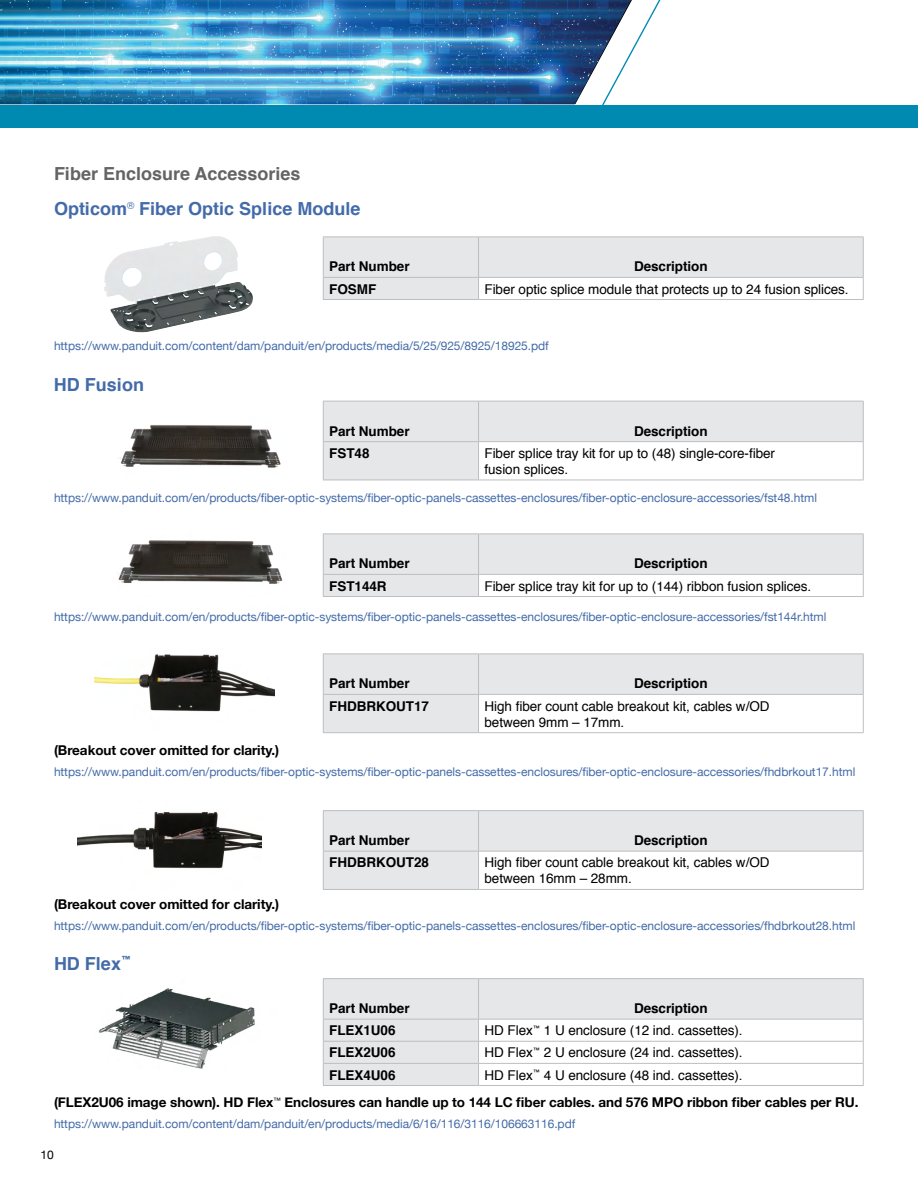
<style>
.page{position:relative;width:918px;height:1188px;background:#fff}
.page>*{position:absolute;margin:0;border:0;box-sizing:border-box;transform-origin:0 0}
.t1{font:700 18px/35.2px "Helvetica";color:#436ba9}
.t2{font:13.5px/16.2px "Helvetica";letter-spacing:-.005em;color:#000}
.t3{font:700 13.5px "Helvetica";letter-spacing:-.005em;color:#000}
.t4{font:700 13.5px "Helvetica Neue";letter-spacing:-.005em;color:#000}
.t5{font:12px "Helvetica Neue";letter-spacing:-.005em;color:#436ba9}
.t6{font:12px "Helvetica Neue";color:#000}
.s1{color:#636466}
</style>
<div class="page">
<svg style="left:573px;top:0;width:88px;height:105px"></svg>
<div style="left:0;top:105px;width:918px;height:22px;background:#008ab1"></div>
<svg style="left:323px;top:237px;width:541px;height:62px"></svg>
<hr style="left:323px;top:299px;width:156px;height:1px;background:#bcbec0">
<hr style="left:479px;top:299px;width:385px;height:1px;background:#bcbec0">
<svg style="left:324px;top:402px;width:539px;height:78px"></svg>
<hr style="left:323px;top:401px;width:156px;height:1px;background:#bcbec0">
<hr style="left:323px;top:401px;width:1px;height:40px;background:#bcbec0">
<hr style="left:479px;top:401px;width:385px;height:1px;background:#bcbec0">
<hr style="left:478px;top:401px;width:1px;height:40px;background:#bcbec0">
<hr style="left:863px;top:401px;width:1px;height:40px;background:#bcbec0">
<hr style="left:323px;top:441px;width:156px;height:1px;background:#bcbec0">
<hr style="left:323px;top:442px;width:1px;height:38px;background:#bcbec0">
<hr style="left:479px;top:441px;width:385px;height:1px;background:#bcbec0">
<hr style="left:478px;top:442px;width:1px;height:38px;background:#bcbec0">
<hr style="left:863px;top:442px;width:1px;height:38px;background:#bcbec0">
<hr style="left:323px;top:480px;width:156px;height:1px;background:#bcbec0">
<hr style="left:479px;top:480px;width:385px;height:1px;background:#bcbec0">
<svg style="left:324px;top:655px;width:539px;height:77px"></svg>
<hr style="left:323px;top:654px;width:156px;height:1px;background:#bcbec0">
<hr style="left:323px;top:654px;width:1px;height:40px;background:#bcbec0">
<hr style="left:479px;top:654px;width:385px;height:1px;background:#bcbec0">
<hr style="left:478px;top:654px;width:1px;height:40px;background:#bcbec0">
<hr style="left:863px;top:654px;width:1px;height:40px;background:#bcbec0">
<hr style="left:323px;top:694px;width:156px;height:1px;background:#bcbec0">
<hr style="left:323px;top:695px;width:1px;height:37px;background:#bcbec0">
<hr style="left:479px;top:694px;width:385px;height:1px;background:#bcbec0">
<hr style="left:478px;top:695px;width:1px;height:37px;background:#bcbec0">
<hr style="left:863px;top:695px;width:1px;height:37px;background:#bcbec0">
<hr style="left:323px;top:732px;width:156px;height:1px;background:#bcbec0">
<hr style="left:479px;top:732px;width:385px;height:1px;background:#bcbec0">
<svg style="left:323px;top:534px;width:541px;height:62px"></svg>
<hr style="left:323px;top:596px;width:156px;height:1px;background:#bcbec0">
<hr style="left:479px;top:596px;width:385px;height:1px;background:#bcbec0">
<svg style="left:324px;top:811px;width:539px;height:78px"></svg>
<hr style="left:323px;top:810px;width:156px;height:1px;background:#bcbec0">
<hr style="left:323px;top:811px;width:1px;height:40px;background:#bcbec0">
<hr style="left:479px;top:810px;width:385px;height:1px;background:#bcbec0">
<hr style="left:478px;top:811px;width:1px;height:40px;background:#bcbec0">
<hr style="left:863px;top:811px;width:1px;height:40px;background:#bcbec0">
<hr style="left:323px;top:851px;width:156px;height:1px;background:#bcbec0">
<hr style="left:323px;top:851px;width:1px;height:38px;background:#bcbec0">
<hr style="left:479px;top:851px;width:385px;height:1px;background:#bcbec0">
<hr style="left:478px;top:851px;width:1px;height:38px;background:#bcbec0">
<hr style="left:863px;top:851px;width:1px;height:38px;background:#bcbec0">
<hr style="left:323px;top:889px;width:156px;height:1px;background:#bcbec0">
<hr style="left:479px;top:889px;width:385px;height:1px;background:#bcbec0">
<img style="left:104px;top:236px;width:149px;height:96px">
<img style="left:119px;top:425px;width:162px;height:43px">
<img style="left:95px;top:654px;width:180px;height:58px">
<img style="left:117px;top:540px;width:166px;height:44px">
<img style="left:78px;top:811px;width:183px;height:58px">
<img style="left:0;top:0;width:631px;height:104px">
<svg style="left:324px;top:979px;width:539px;height:106px;fill:#e6e7e8"></svg>
<hr style="left:323px;top:978px;width:156px;height:1px;background:#bcbec0">
<hr style="left:323px;top:979px;width:1px;height:40px;background:#bcbec0">
<hr style="left:479px;top:978px;width:385px;height:1px;background:#bcbec0">
<hr style="left:478px;top:979px;width:1px;height:40px;background:#bcbec0">
<hr style="left:863px;top:979px;width:1px;height:40px;background:#bcbec0">
<hr style="left:323px;top:1019px;width:156px;height:1px;background:#bcbec0">
<hr style="left:479px;top:1019px;width:385px;height:1px;background:#bcbec0">
<hr style="left:323px;top:1041px;width:156px;height:1px;background:#bcbec0">
<hr style="left:479px;top:1041px;width:385px;height:1px;background:#bcbec0">
<hr style="left:323px;top:1063px;width:156px;height:1px;background:#bcbec0">
<svg style="left:323px;top:1020px;width:1px;height:65px"></svg>
<hr style="left:479px;top:1063px;width:385px;height:1px;background:#bcbec0">
<svg style="left:478px;top:1020px;width:1px;height:65px"></svg>
<svg style="left:863px;top:1019px;width:1px;height:66px"></svg>
<hr style="left:323px;top:1085px;width:156px;height:1px;background:#bcbec0">
<hr style="left:479px;top:1085px;width:385px;height:1px;background:#bcbec0">
<img style="left:98px;top:988px;width:157px;height:81px">
<h1 class="t1" style="left:54px;top:156px;width:308px"><span class="s1">Fiber Enclosure Accessories<br></span>Opticom<sup>®</sup> Fiber Optic Splice Module</h1>
<p class="t3" style="left:329px;top:256px;width:82px">Part Number</p>
<p class="t3" style="left:634px;top:256px;width:75px">Description</p>
<p class="t3" style="left:329px;top:278px;width:48px">FOSMF</p>
<p class="t2" style="left:485px;top:281px;width:366px">Fiber optic splice module that protects up to 24 fusion splices.</p>
<p class="t5" style="left:54px;top:337px;width:496px">https://www.panduit.com/content/dam/panduit/en/products/media/5/25/925/8925/18925.pdf</p>
<h1 class="t1" style="left:54px;top:367px;width:91px">HD Fusion</h1>
<p class="t3" style="left:329px;top:420px;width:82px">Part Number</p>
<p class="t3" style="left:634px;top:420px;width:75px">Description</p>
<p class="t3" style="left:329px;top:442px;width:42px">FST48</p>
<p class="t2" style="left:485px;top:445px;width:292px">Fiber splice tray kit for up to (48) single-core-fiber fusion splices.</p>
<p class="t5" style="left:54px;top:490px;width:765px">https://www.panduit.com/en/products/fiber-optic-systems/fiber-optic-panels-cassettes-enclosures/fiber-optic-enclosure-accessories/fst48.html</p>
<p class="t3" style="left:329px;top:553px;width:82px">Part Number</p>
<p class="t3" style="left:634px;top:553px;width:75px">Description</p>
<p class="t3" style="left:329px;top:575px;width:59px">FST144R</p>
<p class="t2" style="left:485px;top:578px;width:328px">Fiber splice tray kit for up to (144) ribbon fusion splices.</p>
<p class="t5" style="left:54px;top:608px;width:774px">https://www.panduit.com/en/products/fiber-optic-systems/fiber-optic-panels-cassettes-enclosures/fiber-optic-enclosure-accessories/fst144r.html</p>
<p class="t4" style="left:54px;top:739px;width:227px">(Breakout cover omitted for clarity.)</p>
<p class="t3" style="left:329px;top:673px;width:82px">Part Number</p>
<p class="t3" style="left:634px;top:673px;width:75px">Description</p>
<p class="t3" style="left:329px;top:695px;width:101px">FHDBRKOUT17</p>
<p class="t2" style="left:485px;top:698px;width:287px">High fiber count cable breakout kit, cables w/OD between 9mm – 17mm.</p>
<p class="t5" style="left:54px;top:763px;width:803px">https://www.panduit.com/en/products/fiber-optic-systems/fiber-optic-panels-cassettes-enclosures/fiber-optic-enclosure-accessories/fhdbrkout17.html</p>
<p class="t4" style="left:54px;top:894px;width:227px">(Breakout cover omitted for clarity.)</p>
<p class="t3" style="left:329px;top:829px;width:82px">Part Number</p>
<p class="t3" style="left:634px;top:829px;width:75px">Description</p>
<p class="t3" style="left:329px;top:852px;width:101px">FHDBRKOUT28</p>
<p class="t2" style="left:485px;top:855px;width:287px">High fiber count cable breakout kit, cables w/OD between 16mm – 28mm.</p>
<p class="t5" style="left:54px;top:917px;width:803px">https://www.panduit.com/en/products/fiber-optic-systems/fiber-optic-panels-cassettes-enclosures/fiber-optic-enclosure-accessories/fhdbrkout28.html</p>
<h1 class="t1" style="left:54px;top:946px;width:78px">HD Flex<sup>™</sup></h1>
<p class="t3" style="left:329px;top:997px;width:82px">Part Number</p>
<p class="t3" style="left:634px;top:997px;width:75px">Description</p>
<p class="t3" style="left:329px;top:1020px;width:68px">FLEX1U06</p>
<p class="t2" style="left:485px;top:1023px;width:260px">HD Flex<sup>™</sup> 1 U enclosure (12 ind. cassettes).</p>
<p class="t3" style="left:329px;top:1042px;width:68px">FLEX2U06</p>
<p class="t2" style="left:485px;top:1045px;width:260px">HD Flex<sup>™</sup> 2 U enclosure (24 ind. cassettes).</p>
<p class="t3" style="left:329px;top:1064px;width:68px">FLEX4U06</p>
<p class="t2" style="left:485px;top:1067px;width:260px">HD Flex<sup>™</sup> 4 U enclosure (48 ind. cassettes).</p>
<p class="t4" style="left:54px;top:1092px;width:806px">(FLEX2U06 image shown). HD Flex<sup>™</sup> Enclosures can handle up to 144 LC fiber cables. and 576 MPO ribbon fiber cables per RU.</p>
<p class="t5" style="left:54px;top:1115px;width:523px">https://www.panduit.com/content/dam/panduit/en/products/media/6/16/116/3116/106663116.pdf</p>
<p class="t6" style="left:40px;top:1146px;width:15px">10</p>
</div>
